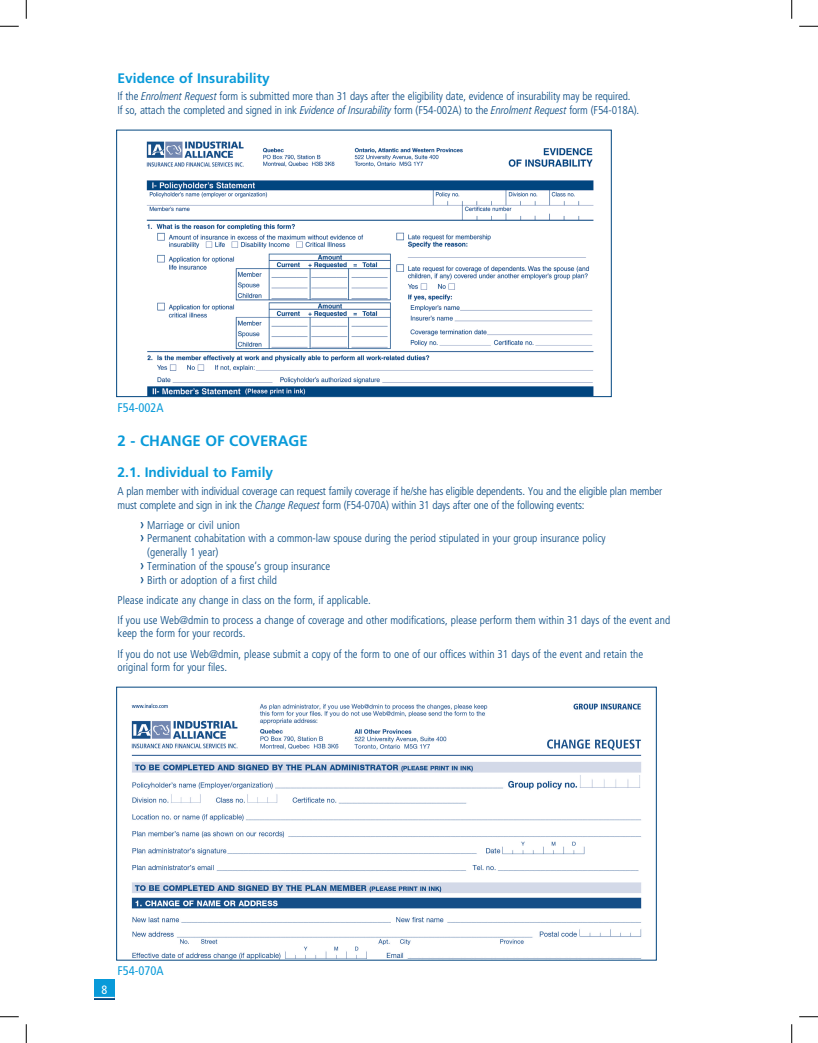
<style>
.page{position:relative;width:818px;height:1043px;background:#fff}
.page>*{position:absolute;margin:0;border:0;box-sizing:border-box;transform-origin:0 0}
.t1{font:700 15px "Frutiger";color:#089ad9}
.t2{font:700 13.75px "Frutiger";color:#089ad9}
.t3{font:condensed 12.5px "Frutiger";color:#089ad9}
.t4{font:condensed 12.12px "Frutiger";color:#fff}
.t5{font:300 condensed 11.25px/13.8px "Frutiger";color:#01457f}
.s1{font-family:"Frutiger LT Pro";font-style:italic}
.s2{font-weight:400;font-size:15px}
</style>
<div class="page">
<div style="left:94px;top:979px;width:21px;height:18px;background:#089ad9"></div>
<hr style="left:94px;top:997px;width:21px;height:3px;background:#01457f">
<hr style="left:94px;top:996px;width:21px;height:2px;background:#fff">
<img style="left:146px;top:141px;width:448px;height:254px">
<div style="left:116px;top:130px;width:495px;height:267px;border:1px solid #01457f"></div>
<img style="left:131px;top:703px;width:511px;height:255px">
<svg style="left:0;top:25px;width:19px;height:2px"></svg>
<svg style="left:799px;top:25px;width:19px;height:2px"></svg>
<svg style="left:0;top:1016px;width:19px;height:1px"></svg>
<svg style="left:799px;top:1016px;width:19px;height:1px"></svg>
<svg style="left:25px;top:0;width:2px;height:19px"></svg>
<svg style="left:25px;top:1024px;width:2px;height:18px"></svg>
<svg style="left:791px;top:0;width:1px;height:19px"></svg>
<svg style="left:791px;top:1024px;width:1px;height:18px"></svg>
<p class="t2" style="left:118px;top:70px;width:154px">Evidence of Insurability</p>
<p class="t5" style="left:118px;top:90px;width:523px">If the <span class="s1">Enrolment Request</span> form is submitted more than 31 days after the eligibility date, evidence of insurability may be required.<br>If so, attach the completed and signed in ink <span class="s1">Evidence of Insurability</span> form (F54-002A) to the <span class="s1">Enrolment Request</span> form (F54-018A).</p>
<p class="t3" style="left:118px;top:400px;width:48px">F54-002A</p>
<h1 class="t1" style="left:118px;top:432px;width:192px">2 - CHANGE OF COVERAGE</h1>
<p class="t2" style="left:118px;top:464px;width:157px">2.1. Individual to Family</p>
<p class="t5" style="left:118px;top:484px;width:546px">A plan member with individual coverage can request family coverage if he/she has eligible dependents. You and the eligible plan member must complete and sign in ink the <span class="s1">Change Request</span> form (F54-070A) within 31 days after one of the following events:</p>
<p class="t5" style="left:140px;top:518px;width:101px"><span class="s2">›</span> Marriage or civil union</p>
<p class="t5" style="left:140px;top:531px;width:467px"><span class="s2">›</span> Permanent cohabitation with a common-law spouse during the period stipulated in your group insurance policy</p>
<p class="t5" style="left:147px;top:545px;width:73px">(generally 1 year)</p>
<p class="t5" style="left:140px;top:559px;width:191px"><span class="s2">›</span> Termination of the spouse’s group insurance</p>
<p class="t5" style="left:140px;top:573px;width:138px"><span class="s2">›</span> Birth or adoption of a first child</p>
<p class="t5" style="left:117px;top:590px;width:554px;line-height:20px">Please indicate any change in class on the form, if applicable.<br>If you use Web@dmin to process a change of coverage and other modifications, please perform them within 31 days of the event and</p>
<p class="t5" style="left:117px;top:623px;width:527px;line-height:20px">keep the form for your records.<br>If you do not use Web@dmin, please submit a copy of the form to one of our offices within 31 days of the event and retain the</p>
<p class="t5" style="left:117px;top:660px;width:111px">original form for your files.</p>
<p class="t4" style="left:102px;top:982px;width:7px">8</p>
<p class="t3" style="left:118px;top:963px;width:48px">F54-070A</p>
</div>
